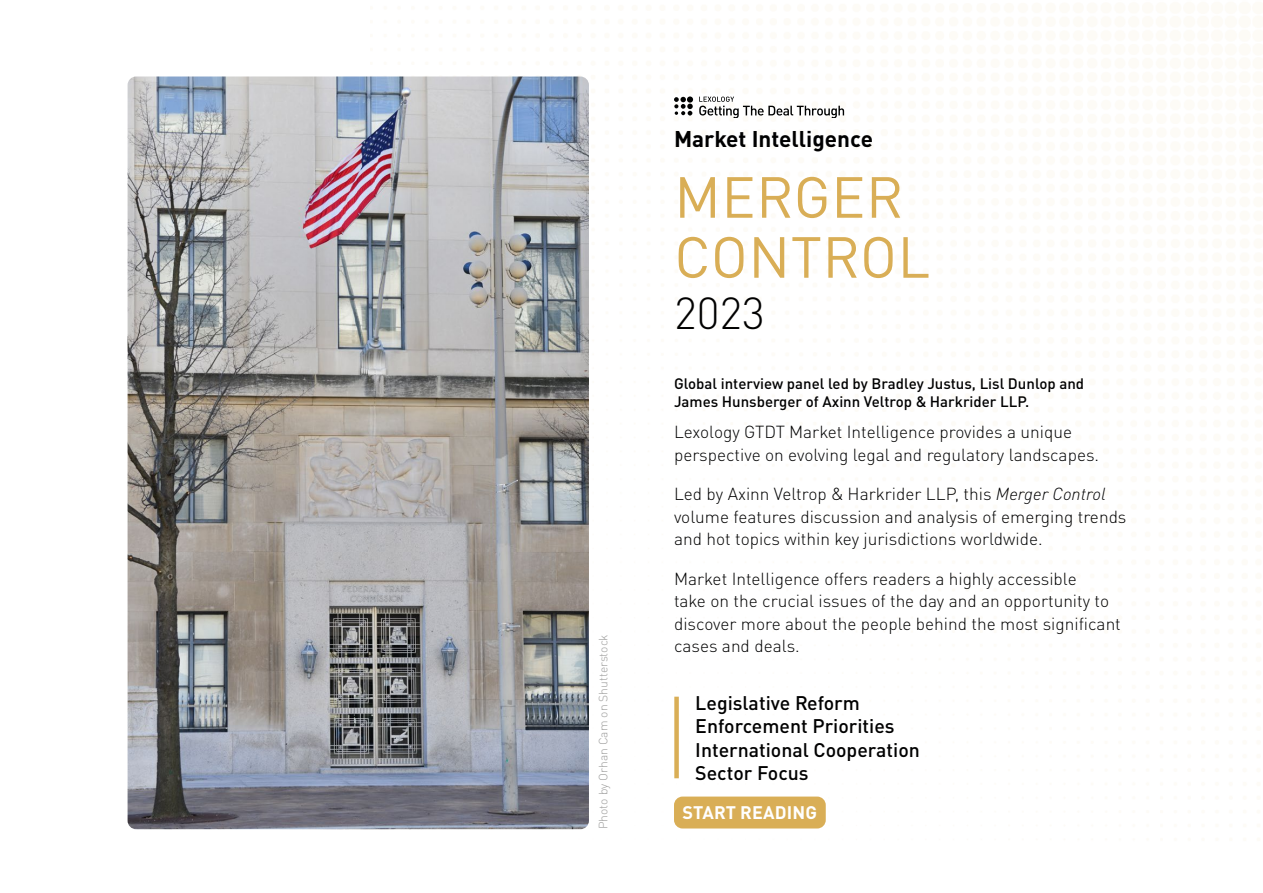
<style>
.page{position:relative;width:1263px;height:893px;background:#fff}
.page>*{position:absolute;margin:0;border:0;box-sizing:border-box;transform-origin:0 0}
.t1{font:57px/60px "DIN Pro";letter-spacing:.01em;color:#d9ae56}
.t2{font:300 44.25px "DIN Pro";color:#000}
.t3{font:700 22.5px "DIN Pro";color:#000}
.t4{font:500 19.5px/23.4px "DIN Pro";color:#000}
.t5{font:700 18px "DIN Pro";letter-spacing:.01em;color:#fff}
.t6{font:300 17.25px/22.5px "DIN Pro";color:#000}
.t7{font:500 15px/18px "DIN Pro";color:#000}
.t8{font:300 12px "DIN Pro";color:#9d9d9c}
.s1{font-style:italic}
</style>
<div class="page">
<svg style="left:674px;top:97px;width:19px;height:19px"></svg>
<svg style="left:699px;top:97px;width:145px;height:21px"></svg>
<div style="left:674px;top:697px;width:5px;height:81px;background:#d9ae56"></div>
<div style="left:674px;top:797px;width:152px;height:31px;background:#d9ae56;border-radius:9px"></div>
<img style="left:128px;top:77px;width:461px;height:752px">
<p class="t8" style="left:594px;top:829px;width:196px;rotate:-90deg">Photo by Orhan Cam on Shutterstock</p>
<h3 class="t3" style="left:674px;top:121px;width:200px">Market Intelligence</h3>
<h1 class="t1" style="left:674px;top:163px;width:257px">MERGER<br>CONTROL</h1>
<h2 class="t2" style="left:674px;top:279px;width:92px">2023</h2>
<p class="t7" style="left:674px;top:374px;width:412px">Global interview panel led by Bradley Justus, Lisl Dunlop and<br>James Hunsberger of Axinn Veltrop &amp; Harkrider LLP.</p>
<p class="t6" style="left:674px;top:420px;width:427px">Lexology GTDT Market Intelligence provides a unique perspective on evolving legal and regulatory landscapes.</p>
<p class="t6" style="left:674px;top:482px;width:454px">Led by Axinn Veltrop &amp; Harkrider LLP, this <span class="s1">Merger Control </span>volume features discussion and analysis of emerging trends and hot topics within key jurisdictions worldwide.</p>
<p class="t6" style="left:674px;top:566px;width:448px">Market Intelligence offers readers a highly accessible<br>take on the crucial issues of the day and an opportunity to discover more about the people behind the most significant cases and deals.</p>
<p class="t4" style="left:695px;top:690px;width:226px">Legislative Reform<br>Enforcement Priorities<br>International Cooperation<br>Sector Focus</p>
<p class="t5" style="left:683px;top:798px;width:136px">START READING</p>
</div>
